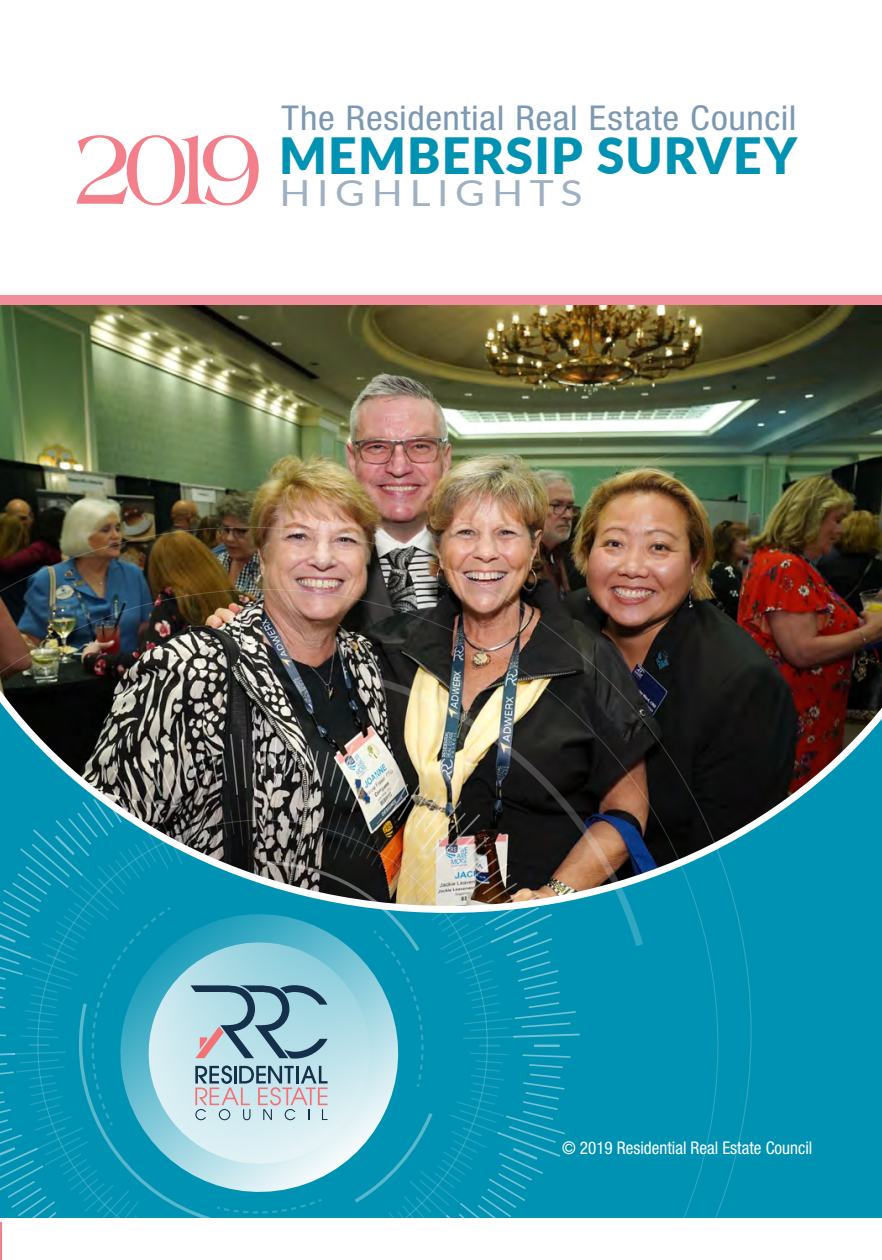
<style>
.page{position:relative;width:882px;height:1260px;background:#fff}
.page>*{position:absolute;margin:0;border:0;box-sizing:border-box;transform-origin:0 0}
.t1{font:108.85px "Americana BT";color:#f27f8a;scale:.92 1}
.t2{font:900 49.88px "Lato";letter-spacing:.02em;color:#0092b3}
.t3{font:35.88px "Lato";letter-spacing:.165em;color:#9fb1c1;scale:1.13 1}
.t4{font:condensed 34.3px "Helvetica Neue LT Std";letter-spacing:.015em;color:#7c99b1;scale:1.1 1}
.t5{font:condensed 17.5px "Helvetica Neue LT Std";color:#fff}
</style>
<div class="page">
<div style="left:0;top:295px;width:882px;height:11px;background:#f48d9a"></div>
<img style="left:0;top:305px;width:882px;height:359px">
<svg style="left:752px;top:664px;width:130px;height:554px;background:#0c7a93"></svg>
<img style="left:0;top:527px;width:752px;height:691px">
<img style="left:0;top:589px;width:718px;height:629px">
<img style="left:368px;top:675px;width:275px;height:271px">
<svg style="left:0;top:730px;width:580px;height:530px;background:#509baa"></svg>
<h1 class="t1" style="left:72px;top:104px;width:210px">2019</h1>
<h3 class="t4" style="left:282px;top:98px;width:469px">The Residential Real Estate Council</h3>
<h2 class="t2" style="left:279px;top:118px;width:519px">MEMBERSIP SURVEY</h2>
<h3 class="t3" style="left:279px;top:167px;width:270px">HIGHLIGHTS</h3>
<p class="t5" style="left:562px;top:1138px;width:252px">© 2019 Residential Real Estate Council</p>
</div>
